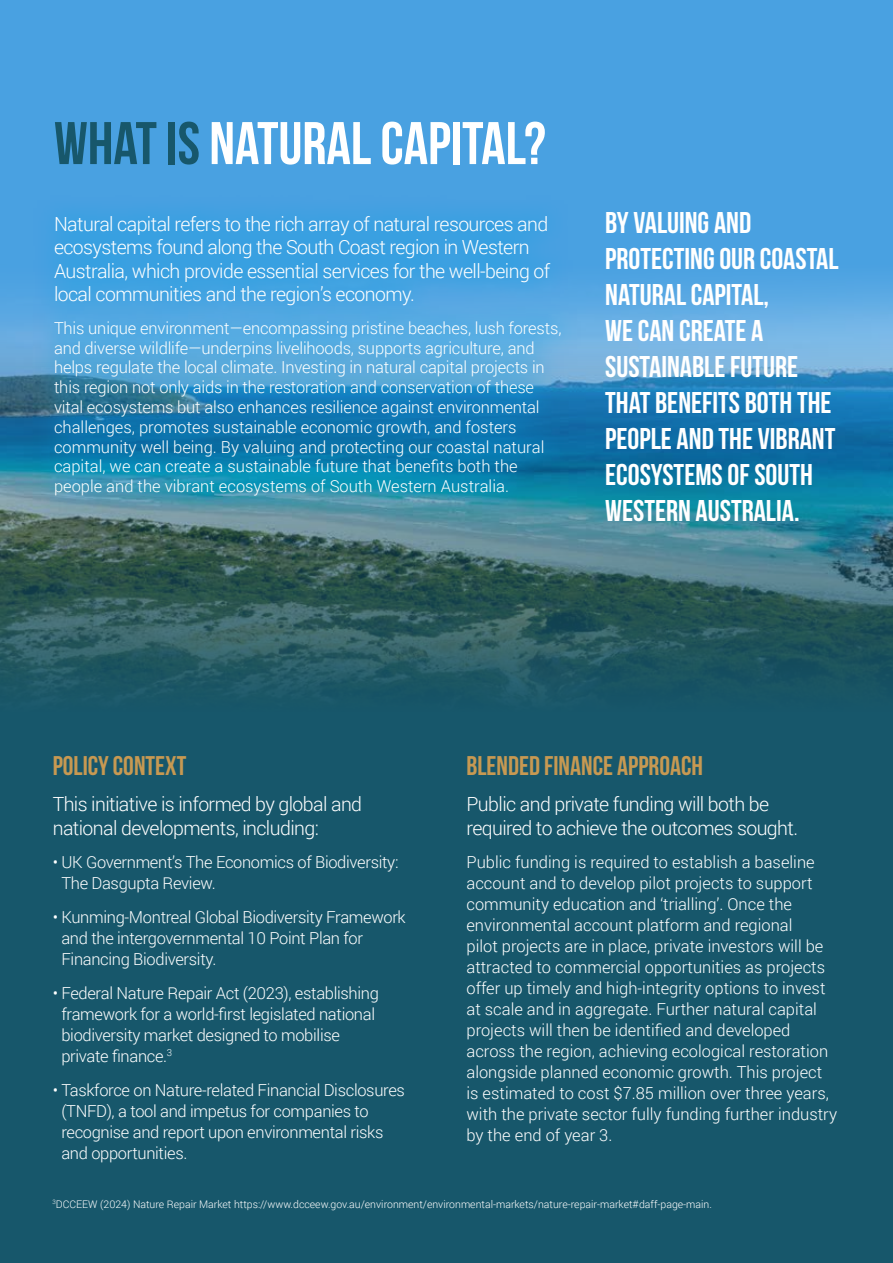
<style>
.page{position:relative;width:893px;height:1263px;background:#fff}
.page>*{position:absolute;margin:0;border:0;box-sizing:border-box;transform-origin:0 0}
.t1{font:60px "Bebas Neue";color:#fff}
.t2{font:30px/36px "Bebas Neue";color:#fff}
.t3{font:27px "Bebas Neue";color:#c79952}
.t4{font:300 19.5px/23.4px "Roboto";letter-spacing:-.03em;color:#fff}
.t5{font:300 16.5px/21px "Roboto";letter-spacing:-.01em;color:#fff}
.t6{font:300 10.5px "Roboto";color:#fff}
.s1{color:#17576b}
</style>
<div class="page">
<div style="left:0;top:712px;width:893px;height:551px;background:#17576b"></div>
<div style="left:0;top:0;width:893px;height:262px;background:#49a1e1"></div>
<svg style="left:0;top:262px;width:893px;height:80px;background:#5eabe3"></svg>
<svg style="left:0;top:342px;width:893px;height:370px;background:#306a7b"></svg>
<div style="left:32px;top:195px;width:549px;height:321px;background:#009fe3;opacity:.82"></div>
<h1 class="t1" style="left:54px;top:110px;width:493px"><span class="s1">WHAT IS</span> NATURAL CAPITAL?</h1>
<p class="t4" style="left:54px;top:212px;width:498px">Natural capital refers to the rich array of natural resources and ecosystems found along the South Coast region in Western Australia, which provide essential services for the well-being of local communities and the region’s economy.</p>
<p class="t5" style="left:54px;top:317px;width:509px;line-height:19.8px">This unique environment—encompassing pristine beaches, lush forests, and diverse wildlife—underpins livelihoods, supports agriculture, and helps regulate the local climate. Investing in natural capital projects in this region not only aids in the restoration and conservation of these vital ecosystems but also enhances resilience against environmental challenges, promotes sustainable economic growth, and fosters community well being. By valuing and protecting our coastal natural capital, we can create a sustainable future that benefits both the people and the vibrant ecosystems of South Western Australia.</p>
<h2 class="t2" style="left:605px;top:204px;width:235px">BY VALUING AND<br>PROTECTING OUR COASTAL<br>NATURAL CAPITAL,<br>WE CAN CREATE A<br>SUSTAINABLE FUTURE<br>THAT BENEFITS BOTH THE<br>PEOPLE AND THE VIBRANT<br>ECOSYSTEMS OF SOUTH<br>WESTERN AUSTRALIA.</h2>
<h3 class="t3" style="left:53px;top:751px;width:135px">POLICY CONTEXT</h3>
<p class="t4" style="left:53px;top:792px;width:311px">This initiative is informed by global and national developments, including:</p>
<p class="t5" style="left:61px;top:851px;width:339px;text-indent:-9px">• UK Government’s The Economics of Biodiversity:<br>The Dasgupta Review.</p>
<p class="t5" style="left:61px;top:906px;width:346px;text-indent:-9px">• Kunming-Montreal Global Biodiversity Framework and the intergovernmental 10 Point Plan for<br>Financing Biodiversity.</p>
<p class="t5" style="left:61px;top:982px;width:319px;text-indent:-9px">• Federal Nature Repair Act (2023), establishing framework for a world-first legislated national biodiversity market designed to mobilise private finance.<sup>3</sup></p>
<p class="t5" style="left:61px;top:1079px;width:345px;text-indent:-9px">• Taskforce on Nature-related Financial Disclosures (TNFD), a tool and impetus for companies to recognise and report upon environmental risks and opportunities.</p>
<h3 class="t3" style="left:466px;top:751px;width:238px">BLENDED FINANCE APPROACH</h3>
<p class="t4" style="left:466px;top:792px;width:333px">Public and private funding will both be required to achieve the outcomes sought.</p>
<p class="t5" style="left:466px;top:851px;width:372px">Public funding is required to establish a baseline account and to develop pilot projects to support community education and ‘trialling’. Once the environmental account platform and regional<br>pilot projects are in place, private investors will be attracted to commercial opportunities as projects offer up timely and high-integrity options to invest at scale and in aggregate. Further natural capital projects will then be identified and developed across the region, achieving ecological restoration alongside planned economic growth. This project is estimated to cost $7.85 million over three years, with the private sector fully funding further industry by the end of year 3.</p>
<p class="t6" style="left:52px;top:1197px;width:661px"><sup>3</sup>DCCEEW (2024) Nature Repair Market https://www.dcceew.gov.au/environment/environmental-markets/nature-repair-market#daff-page-main.</p>
</div>
